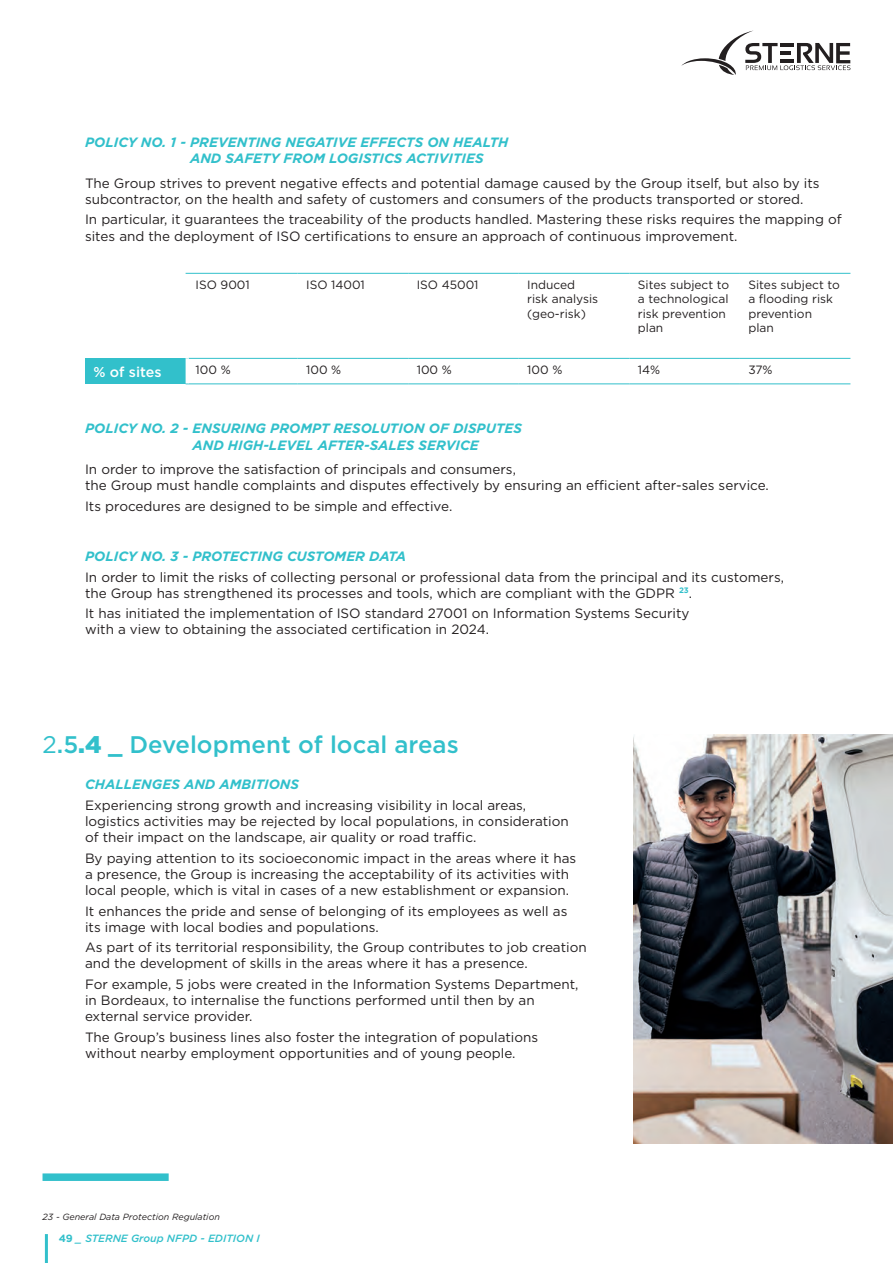
<style>
.page{position:relative;width:893px;height:1263px;background:#fff}
.page>*{position:absolute;margin:0;border:0;box-sizing:border-box;transform-origin:0 0}
.t1{font:500 24px "Gotham";color:#32c0cb}
.t2{font:500 14.25px "Gotham";color:#fff}
.t3{font:13.5px/16.2px "Gotham";color:#231f20}
.t4{font:italic 700 13.5px/16.2px "Gotham";color:#32c0cb}
.t5{font:12px/14.4px "Gotham";color:#231f20}
.t6{font:italic 500 10.5px "Gotham";color:#32c0cb}
.t7{font:italic 9px "Gotham";color:#231f20}
.s1{font-weight:400}
.s2{font-weight:900}
.s3{font-weight:700;font-style:normal}
</style>
<div class="page">
<hr style="left:45px;top:1234px;width:3px;height:29px;background:#32c0cb">
<div style="left:43px;top:1173px;width:126px;height:8px;background:#32c0cb"></div>
<svg style="left:681px;top:31px;width:169px;height:44px"></svg>
<div style="left:85px;top:358px;width:102px;height:26px;background:#32c0cb"></div>
<hr style="left:186px;top:273px;width:112px;height:1px;background:#32c0cb">
<hr style="left:298px;top:273px;width:110px;height:1px;background:#32c0cb">
<hr style="left:408px;top:273px;width:111px;height:1px;background:#32c0cb">
<hr style="left:519px;top:273px;width:110px;height:1px;background:#32c0cb">
<hr style="left:629px;top:273px;width:111px;height:1px;background:#32c0cb">
<hr style="left:740px;top:273px;width:110px;height:1px;background:#32c0cb">
<hr style="left:189px;top:358px;width:109px;height:1px;background:#32c0cb">
<hr style="left:298px;top:358px;width:110px;height:1px;background:#32c0cb">
<hr style="left:408px;top:358px;width:111px;height:1px;background:#32c0cb">
<hr style="left:519px;top:358px;width:110px;height:1px;background:#32c0cb">
<hr style="left:629px;top:358px;width:111px;height:1px;background:#32c0cb">
<hr style="left:740px;top:358px;width:110px;height:1px;background:#32c0cb">
<hr style="left:186px;top:383px;width:112px;height:1px;background:#32c0cb">
<hr style="left:298px;top:383px;width:110px;height:1px;background:#32c0cb">
<hr style="left:408px;top:383px;width:111px;height:1px;background:#32c0cb">
<hr style="left:519px;top:383px;width:110px;height:1px;background:#32c0cb">
<hr style="left:629px;top:383px;width:111px;height:1px;background:#32c0cb">
<hr style="left:740px;top:383px;width:110px;height:1px;background:#32c0cb">
<hr style="left:186px;top:358px;width:3px;height:25px;background:#fff">
<img style="left:634px;top:734px;width:259px;height:409px">
<p class="t4" style="left:190px;top:134px;width:320px;text-indent:-105px">POLICY NO. 1 - PREVENTING NEGATIVE EFFECTS ON HEALTH<br>AND SAFETY FROM LOGISTICS ACTIVITIES</p>
<p class="t3" style="left:85px;top:175px;width:736px">The Group strives to prevent negative effects and potential damage caused by the Group itself, but also by its subcontractor, on the health and safety of customers and consumers of the products transported or stored.</p>
<p class="t3" style="left:85px;top:211px;width:758px">In particular, it guarantees the traceability of the products handled. Mastering these risks requires the mapping of sites and the deployment of ISO certifications to ensure an approach of continuous improvement.</p>
<p class="t5" style="left:196px;top:277px;width:56px">ISO 9001</p>
<p class="t5" style="left:306px;top:277px;width:60px">ISO 14001</p>
<p class="t5" style="left:417px;top:277px;width:63px">ISO 45001</p>
<p class="t5" style="left:527px;top:277px;width:72px">Induced risk analysis (geo-risk)</p>
<p class="t5" style="left:638px;top:277px;width:93px">Sites subject to a technological risk prevention plan</p>
<p class="t5" style="left:748px;top:277px;width:93px">Sites subject to a flooding risk prevention plan</p>
<p class="t2" style="left:94px;top:362px;width:69px">% of sites</p>
<p class="t5" style="left:196px;top:362px;width:37px">100 %</p>
<p class="t5" style="left:306px;top:362px;width:37px">100 %</p>
<p class="t5" style="left:417px;top:362px;width:37px">100 %</p>
<p class="t5" style="left:527px;top:362px;width:37px">100 %</p>
<p class="t5" style="left:638px;top:362px;width:24px">14%</p>
<p class="t5" style="left:748px;top:362px;width:26px">37%</p>
<p class="t4" style="left:192px;top:420px;width:331px;text-indent:-107px">POLICY NO. 2 - ENSURING PROMPT RESOLUTION OF DISPUTES<br>AND HIGH-LEVEL AFTER-SALES SERVICE</p>
<p class="t3" style="left:85px;top:461px;width:685px">In order to improve the satisfaction of principals and consumers,<br>the Group must handle complaints and disputes effectively by ensuring an efficient after-sales service.</p>
<p class="t3" style="left:85px;top:498px;width:369px">Its procedures are designed to be simple and effective.</p>
<p class="t4" style="left:85px;top:548px;width:323px">POLICY NO. 3 - PROTECTING CUSTOMER DATA</p>
<p class="t3" style="left:85px;top:568px;width:700px">In order to limit the risks of collecting personal or professional data from the principal and its customers, the Group has strengthened its processes and tools, which are compliant with the GDPR <sup>23</sup>.</p>
<p class="t3" style="left:85px;top:605px;width:606px">It has initiated the implementation of ISO standard 27001 on Information Systems Security with a view to obtaining the associated certification in 2024.</p>
<p class="t1" style="left:43px;top:729px;width:418px"><span class="s1">2</span>.5<span class="s2">.4 _</span> Development of local areas</p>
<p class="t4" style="left:85px;top:776px;width:216px">CHALLENGES AND AMBITIONS</p>
<p class="t3" style="left:85px;top:797px;width:485px">Experiencing strong growth and increasing visibility in local areas, logistics activities may be rejected by local populations, in consideration of their impact on the landscape, air quality or road traffic.</p>
<p class="t3" style="left:85px;top:849px;width:493px">By paying attention to its socioeconomic impact in the areas where it has a presence, the Group is increasing the acceptability of its activities with local people, which is vital in cases of a new establishment or expansion.</p>
<p class="t3" style="left:85px;top:902px;width:484px">It enhances the pride and sense of belonging of its employees as well as its image with local bodies and populations.</p>
<p class="t3" style="left:85px;top:939px;width:503px">As part of its territorial responsibility, the Group contributes to job creation and the development of skills in the areas where it has a presence.</p>
<p class="t3" style="left:85px;top:976px;width:495px">For example, 5 jobs were created in the Information Systems Department, in Bordeaux, to internalise the functions performed until then by an external service provider.</p>
<p class="t3" style="left:85px;top:1028px;width:455px">The Group’s business lines also foster the integration of populations without nearby employment opportunities and of young people.</p>
<p class="t7" style="left:43px;top:1211px;width:179px">23 - General Data Protection Regulation</p>
<p class="t6" style="left:59px;top:1232px;width:203px"><span class="s3">49</span> _ STERNE Group NFPD - EDITION I</p>
</div>
